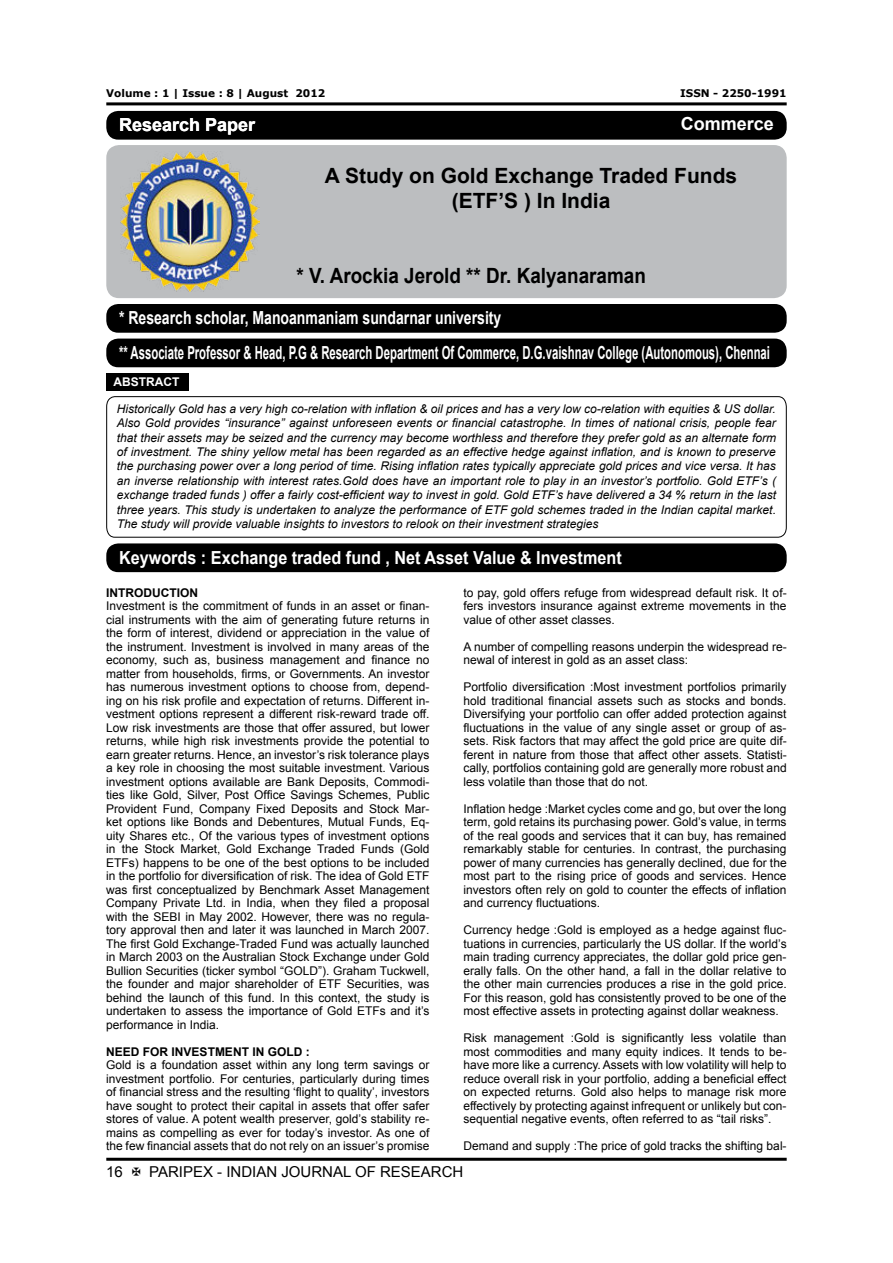
<style>
.page{position:relative;width:893px;height:1263px;background:#fff}
.page>*{position:absolute;margin:0;border:0;box-sizing:border-box;transform-origin:0 0}
.t1{font:700 21px/25.2px "Arial";color:#000;text-align:center}
.t2{font:700 21px "Arial";color:#000;scale:.9 1}
.t3{font:700 18px/34.5px "Arial";color:#fff;scale:.78 1}
.t4{font:700 18px "Arial";color:#fff;scale:.9 1}
.t5{font:700 18px "Arial";color:#fff}
.t6{font:15px "Arial";color:#000}
.t7{font:12px/13.5px "Arial";color:#000;text-align:justify}
.t8{font:italic 12px/14.4px "Arial";color:#000;text-align:justify}
.t9{font:700 12px "Arial";color:#000}
.t10{font:700 12px "Arial";color:#fff}
.t11{font:700 10.5px "Verdana";color:#000}
</style>
<div class="page">
<hr style="left:106px;top:102px;width:681px;height:3px;background:#000">
<hr style="left:106px;top:1158px;width:681px;height:3px;background:#000">
<div style="left:106px;top:145px;width:681px;height:153px;background:#bcbec0;border-radius:13px"></div>
<div style="left:106px;top:111px;width:681px;height:29px;background:#000;border-radius:12px"></div>
<img style="left:120px;top:152px;width:140px;height:139px">
<div style="left:106px;top:543px;width:681px;height:29px;background:#000;border-radius:12px"></div>
<div style="left:106px;top:304px;width:681px;height:29px;background:#000;border-radius:12px"></div>
<div style="left:106px;top:339px;width:681px;height:28px;background:#000;border-radius:12px"></div>
<div style="left:106px;top:373px;width:82px;height:17px;background:#000"></div>
<svg style="left:106px;top:396px;width:681px;height:142px"></svg>
<p class="t11" style="left:106px;top:89px;width:221px">Volume : 1 | Issue : 8 | August 2012</p>
<p class="t11" style="left:680px;top:89px;width:108px">ISSN - 2250-1991</p>
<h2 class="t5" style="left:119px;top:118px;width:138px">Research Paper</h2>
<h2 class="t5" style="left:681px;top:117px;width:95px">Commerce</h2>
<h1 class="t1" style="left:325px;top:165px;width:414px">A Study on Gold Exchange Traded Funds (ETF’S ) In India</h1>
<h1 class="t2" style="left:296px;top:268px;width:390px">* V. Arockia Jerold ** Dr. Kalyanaraman</h1>
<h2 class="t3" style="left:119px;top:303px;width:836px">* Research scholar, Manoanmaniam sundarnar university<br>** Associate Professor &amp; Head, P.G &amp; Research Department Of Commerce, D.G.vaishnav College (Autonomous), Chennai</h2>
<p class="t10" style="left:113px;top:377px;width:67px">ABSTRACT</p>
<p class="t8" style="left:117px;top:401px;width:661px">Historically Gold has a very high co-relation with inflation &amp; oil prices and has a very low co-relation with equities &amp; US dollar.<br>Also Gold provides “insurance” against unforeseen events or financial catastrophe. In times of national crisis, people fear that their assets may be seized and the currency may become worthless and therefore they prefer gold as an alternate form of investment. The shiny yellow metal has been regarded as an effective hedge against inflation, and is known to preserve the purchasing power over a long period of time. Rising inflation rates typically appreciate gold prices and vice versa. It has an inverse relationship with interest rates.Gold does have an important role to play in an investor’s portfolio. Gold ETF’s ( exchange traded funds ) offer a fairly cost-efficient way to invest in gold. Gold ETF’s have delivered a 34 % return in the last three years. This study is undertaken to analyze the performance of ETF gold schemes traded in the Indian capital market.<br>The study will provide valuable insights to investors to relook on their investment strategies</p>
<h2 class="t4" style="left:119px;top:551px;width:560px">Keywords : Exchange traded fund , Net Asset Value &amp; Investment</h2>
<p class="t9" style="left:106px;top:588px;width:93px">INTRODUCTION</p>
<p class="t7" style="left:106px;top:599px;width:325px">Investment is the commitment of funds in an asset or finan&shy;cial instruments with the aim of generating future returns in the form of interest, dividend or appreciation in the value of the instrument. Investment is involved in many areas of the economy, such as, business management and finance no matter from households, firms, or Governments. An investor has numerous investment options to choose from, depend&shy;ing on his risk profile and expectation of returns. Different in&shy;vestment options represent a different risk-reward trade off.<br>Low risk investments are those that offer assured, but lower returns, while high risk investments provide the potential to earn greater returns. Hence, an investor’s risk tolerance plays a key role in choosing the most suitable investment. Various investment options available are Bank Deposits, Commodi&shy;ties like Gold, Silver, Post Office Savings Schemes, Public Provident Fund, Company Fixed Deposits and Stock Mar&shy;ket options like Bonds and Debentures, Mutual Funds, Eq&shy;uity Shares etc., Of the various types of investment options in the Stock Market, Gold Exchange Traded Funds (Gold ETFs) happens to be one of the best options to be included in the portfolio for diversification of risk. The idea of Gold ETF was first conceptualized by Benchmark Asset Management Company Private Ltd. in India, when they filed a proposal with the SEBI in May 2002. However, there was no regula&shy;tory approval then and later it was launched in March 2007.<br>The first Gold Exchange-Traded Fund was actually launched in March 2003 on the Australian Stock Exchange under Gold Bullion Securities (ticker symbol “GOLD”). Graham Tuckwell, the founder and major shareholder of ETF Securities, was behind the launch of this fund. In this context, the study is undertaken to assess the importance of Gold ETFs and it’s performance in India.</p>
<p class="t9" style="left:106px;top:1047px;width:205px">NEED FOR INVESTMENT IN GOLD :</p>
<p class="t7" style="left:106px;top:1058px;width:325px">Gold is a foundation asset within any long term savings or investment portfolio. For centuries, particularly during times of financial stress and the resulting ‘flight to quality’, investors have sought to protect their capital in assets that offer safer stores of value. A potent wealth preserver, gold’s stability re&shy;mains as compelling as ever for today’s investor. As one of the few financial assets that do not rely on an issuer’s promise</p>
<p class="t7" style="left:463px;top:586px;width:325px">to pay, gold offers refuge from widespread default risk. It of&shy;fers investors insurance against extreme movements in the value of other asset classes.</p>
<p class="t7" style="left:463px;top:641px;width:325px">A number of compelling reasons underpin the widespread re&shy;newal of interest in gold as an asset class:</p>
<p class="t7" style="left:463px;top:680px;width:325px">Portfolio diversification :Most investment portfolios primarily hold traditional financial assets such as stocks and bonds.<br>Diversifying your portfolio can offer added protection against fluctuations in the value of any single asset or group of as&shy;sets. Risk factors that may affect the gold price are quite dif&shy;ferent in nature from those that affect other assets. Statisti&shy;cally, portfolios containing gold are generally more robust and less volatile than those that do not.</p>
<p class="t7" style="left:463px;top:802px;width:325px">Inflation hedge :Market cycles come and go, but over the long term, gold retains its purchasing power. Gold’s value, in terms of the real goods and services that it can buy, has remained remarkably stable for centuries. In contrast, the purchasing power of many currencies has generally declined, due for the most part to the rising price of goods and services. Hence investors often rely on gold to counter the effects of inflation and currency fluctuations.</p>
<p class="t7" style="left:463px;top:923px;width:325px">Currency hedge :Gold is employed as a hedge against fluc&shy;tuations in currencies, particularly the US dollar. If the world’s main trading currency appreciates, the dollar gold price gen&shy;erally falls. On the other hand, a fall in the dollar relative to the other main currencies produces a rise in the gold price.<br>For this reason, gold has consistently proved to be one of the most effective assets in protecting against dollar weakness.</p>
<p class="t7" style="left:463px;top:1031px;width:325px">Risk management :Gold is significantly less volatile than most commodities and many equity indices. It tends to be&shy;have more like a currency. Assets with low volatility will help to reduce overall risk in your portfolio, adding a beneficial effect on expected returns. Gold also helps to manage risk more effectively by protecting against infrequent or unlikely but con&shy;sequential negative events, often referred to as “tail risks”.</p>
<p class="t7" style="left:463px;top:1139px;width:325px">Demand and supply :The price of gold tracks the shifting bal-</p>
<p class="t6" style="left:106px;top:1166px;width:18px">16</p>
<p class="t6" style="left:149px;top:1162px;width:316px">PARIPEX - INDIAN JOURNAL OF RESEARCH</p>
</div>
